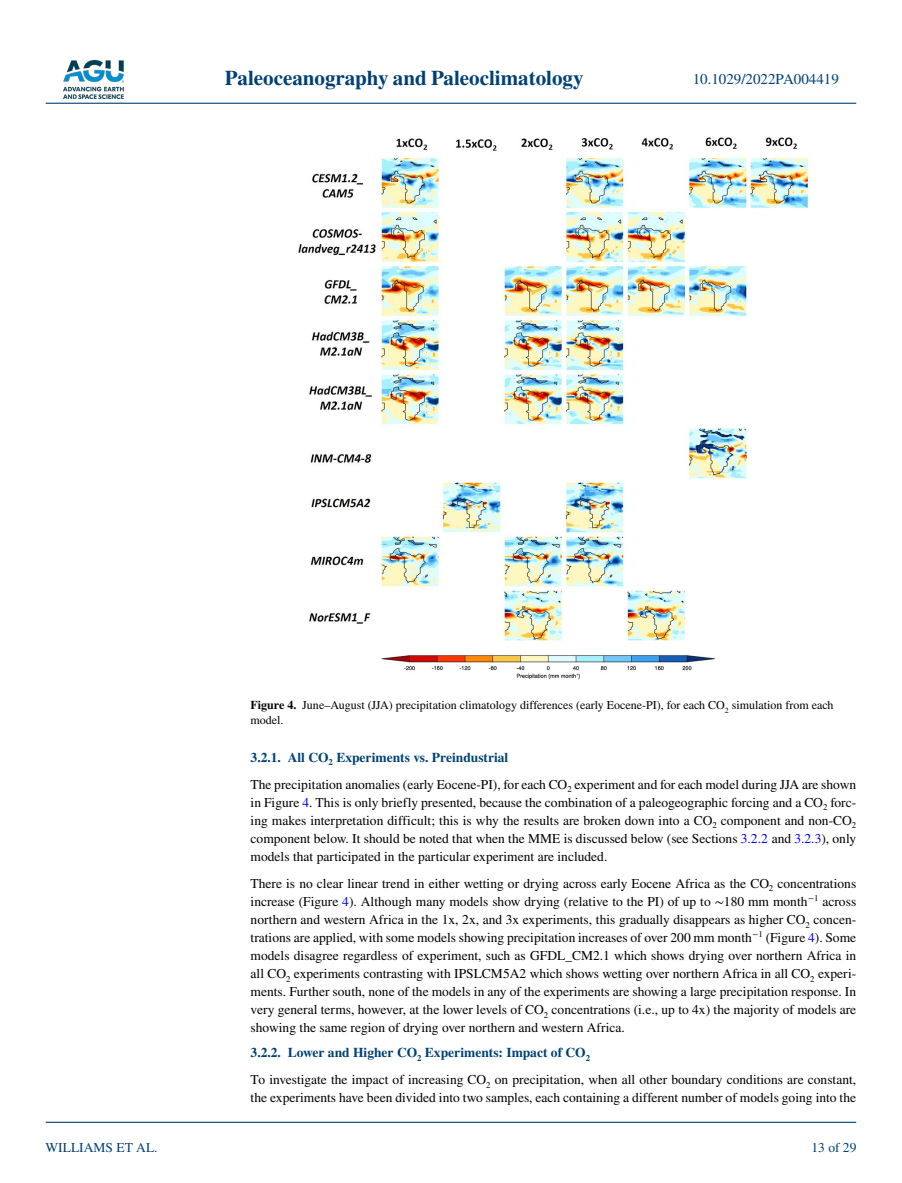
<style>
.page{position:relative;width:902px;height:1183px;background:#fff}
.page>*{position:absolute;margin:0;border:0;box-sizing:border-box;transform-origin:0 0}
.t1{font:700 21px "STIX";color:#004174}
.t2{font:15px "STIX";color:#004174}
.t3{font:13.5px/18px "STIX";color:#000}
.t4{font:13.5px "STIX";color:#004174}
.t5{font:12px/15px "STIX";color:#000}
.s1{font-weight:700}
.s2{font-weight:700;color:#004174}
.s3{color:#00f}
</style>
<div class="page">
<img style="left:63px;top:60px;width:60px;height:39px">
<hr style="left:46px;top:103px;width:810px;height:1px;background:#004174">
<hr style="left:46px;top:1121px;width:810px;height:1px;background:#004174">
<img style="left:298px;top:137px;width:511px;height:543px">
<h1 class="t1" style="left:225px;top:66px;width:360px">Paleoceanography and Paleoclimatology</h1>
<p class="t2" style="left:692px;top:69px;width:148px">10.1029/2022PA004419</p>
<p class="t4" style="left:45px;top:1138px;width:114px">WILLIAMS ET AL.</p>
<p class="t5" style="left:250px;top:698px;width:584px"><span class="s1">Figure 4.</span> June–August (JJA) precipitation climatology differences (early Eocene-PI), for each CO<sub>2</sub> simulation from each model.</p>
<p class="t3" style="left:250px;top:744px;width:607px;line-height:27px"><span class="s2">3.2.1. All CO</span><sub>2</sub> <span class="s2">Experiments vs. Preindustrial<br></span>The precipitation anomalies (early Eocene-PI), for each CO<sub>2</sub> experiment and for each model during JJA are shown</p>
<p class="t3" style="left:250px;top:793px;width:607px;text-align:justify">in Figure <span class="s3">4</span>. This is only briefly presented, because the combination of a paleogeographic forcing and a CO<sub>2</sub> forc&shy;ing makes interpretation difficult; this is why the results are broken down into a CO<sub>2</sub> component and non-CO<sub>2 </sub>component below. It should be noted that when the MME is discussed below (see Sections <span class="s3">3.2.2</span> and <span class="s3">3.2.3</span>), only models that participated in the particular experiment are included.</p>
<p class="t3" style="left:250px;top:874px;width:607px;text-align:justify">There is no clear linear trend in either wetting or drying across early Eocene Africa as the CO<sub>2</sub> concentrations increase (Figure <span class="s3">4</span>). Although many models show drying (relative to the PI) of up to ∼180 mm month<sup>−1</sup> across northern and western Africa in the 1x, 2x, and 3x experiments, this gradually disappears as higher CO<sub>2</sub> concen&shy;trations are applied, with some models showing precipitation increases of over 200 mm month<sup>−1</sup> (Figure <span class="s3">4</span>). Some models disagree regardless of experiment, such as GFDL_CM2.1 which shows drying over northern Africa in all CO<sub>2</sub> experiments contrasting with IPSLCM5A2 which shows wetting over northern Africa in all CO<sub>2</sub> experi&shy;ments. Further south, none of the models in any of the experiments are showing a large precipitation response. In very general terms, however, at the lower levels of CO<sub>2</sub> concentrations (i.e., up to 4x) the majority of models are showing the same region of drying over northern and western Africa.</p>
<p class="t3" style="left:250px;top:1039px;width:607px;line-height:27px"><span class="s2">3.2.2. Lower and Higher CO</span><sub>2</sub> <span class="s2">Experiments: Impact of CO</span><sub>2<br></sub>To investigate the impact of increasing CO<sub>2</sub> on precipitation, when all other boundary conditions are constant,</p>
<p class="t3" style="left:250px;top:1089px;width:607px">the experiments have been divided into two samples, each containing a different number of models going into the</p>
<p class="t4" style="left:811px;top:1138px;width:46px">13 of 29</p>
</div>
